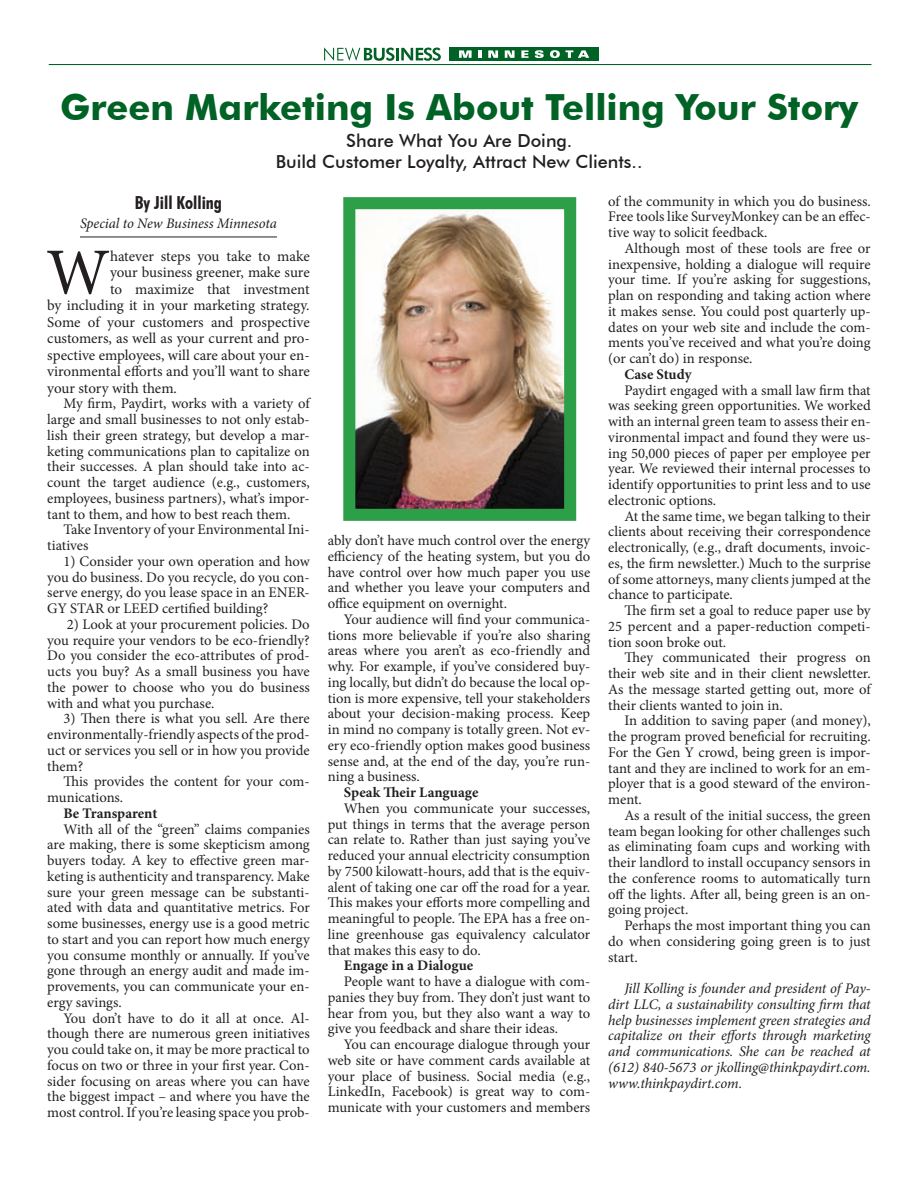
<style>
.page{position:relative;width:918px;height:1188px;background:#fff}
.page>*{position:absolute;margin:0;border:0;box-sizing:border-box;transform-origin:0 0}
.Body_First{font:65.7px "Minion Pro";color:#231f20}
.Body_Copy{font:700 36px "Futura BT";color:#006224}
.Body_Copy-2{font:500 18px/21px "Futura BT";color:#231f20;text-align:center}
.Credit_2nd_line{font:700 condensed 18px "Futura BT";color:#231f20}
.Body_First-2{font:15px "Minion Pro";letter-spacing:-.005em;color:#231f20}
.Body_Copy-3{font:14.7px/15.8px "Minion Pro";letter-spacing:-.005em;color:#231f20;text-align:justify}
.Body_Copy-4{font:italic 14.7px/15.8px "Minion Pro";letter-spacing:-.01em;color:#231f20;text-align:justify}
.Body_Copy-5{font:700 14.7px "Minion Pro";color:#231f20}
.Credit_2nd_line-2{font:italic 14.55px "Minion Pro";letter-spacing:-.01em;color:#231f20}
</style>
<div class="page">
<hr style="left:49px;top:64px;width:823px;height:1px;background:#006224">
<svg style="left:324px;top:47px;width:117px;height:14px"></svg>
<div style="left:449px;top:47px;width:150px;height:14px;background:#006224"></div>
<svg style="left:459px;top:50px;width:13px;height:8px"></svg>
<svg style="left:478px;top:50px;width:3px;height:8px"></svg>
<svg style="left:488px;top:50px;width:10px;height:8px"></svg>
<svg style="left:505px;top:50px;width:10px;height:8px"></svg>
<svg style="left:521px;top:50px;width:8px;height:8px"></svg>
<svg style="left:535px;top:50px;width:9px;height:8px"></svg>
<svg style="left:550px;top:50px;width:39px;height:8px"></svg>
<hr style="left:80px;top:237px;width:197px;height:1px;background:#231f20">
<img style="left:356px;top:211px;width:207px;height:297px">
<div style="left:343px;top:197px;width:233px;height:324px;border:12px solid #2d9f48"></div>
<p class="Body_Copy" style="left:60px;top:86px;width:800px">Green Marketing Is About Telling Your Story</p>
<p class="Body_Copy-2" style="left:276px;top:130px;width:368px">Share What You Are Doing.<br>Build Customer Loyalty, Attract New Clients..</p>
<p class="Credit_2nd_line" style="left:135px;top:191px;width:89px">By Jill Kolling</p>
<p class="Credit_2nd_line-2" style="left:80px;top:213px;width:198px">Special to New Business Minnesota</p>
<p class="Body_First" style="left:46px;top:229px;width:65px">W</p>
<p class="Body_First-2" style="left:110px;top:246px;width:201px">hatever steps you take to make</p>
<p class="Body_First-2" style="left:110px;top:262px;width:201px">your business greener, make sure</p>
<p class="Body_First-2" style="left:110px;top:279px;width:201px">to maximize that investment</p>
<p class="Body_First-2" style="left:47px;top:295px;width:264px">by including it in your marketing strategy.</p>
<p class="Body_First-2" style="left:47px;top:312px;width:264px">Some of your customers and prospective</p>
<p class="Body_First-2" style="left:47px;top:328px;width:264px">customers, as well as your current and pro-</p>
<p class="Body_First-2" style="left:47px;top:345px;width:264px">spective employees, will care about your en-</p>
<p class="Body_First-2" style="left:47px;top:361px;width:264px">vironmental efforts and you’ll want to share</p>
<p class="Body_First-2" style="left:47px;top:378px;width:131px">your story with them.</p>
<p class="Body_Copy-3" style="left:47px;top:396px;width:264px;text-indent:16px">My firm, Paydirt, works with a variety of large and small businesses to not only estab&shy;lish their green strategy, but develop a mar&shy;keting communications plan to capitalize on their successes. A plan should take into ac&shy;count the target audience (e.g., customers, employees, business partners), what’s impor&shy;tant to them, and how to best reach them.</p>
<p class="Body_Copy-3" style="left:47px;top:522px;width:264px;text-indent:16px">Take Inventory of your Environmental Ini&shy;tiatives</p>
<p class="Body_Copy-3" style="left:47px;top:553px;width:264px;text-indent:16px">1) Consider your own operation and how you do business. Do you recycle, do you con&shy;serve energy, do you lease space in an ENER-GY STAR or LEED certified building?</p>
<p class="Body_Copy-3" style="left:47px;top:616px;width:264px;text-indent:20px">2) Look at your procurement policies. Do you require your vendors to be eco-friendly?<br>Do you consider the eco-attributes of prod&shy;ucts you buy? As a small business you have the power to choose who you do business with and what you purchase.</p>
<p class="Body_Copy-3" style="left:47px;top:711px;width:264px;text-indent:16px">3) Then there is what you sell. Are there environmentally-friendly aspects of the prod&shy;uct or services you sell or in how you provide them?</p>
<p class="Body_Copy-3" style="left:47px;top:774px;width:264px;text-indent:16px">This provides the content for your com&shy;munications.</p>
<p class="Body_Copy-5" style="left:63px;top:803px;width:95px">Be Transparent</p>
<p class="Body_Copy-3" style="left:47px;top:821px;width:264px;text-indent:16px">With all of the “green” claims companies are making, there is some skepticism among buyers today. A key to effective green mar&shy;keting is authenticity and transparency. Make sure your green message can be substanti&shy;ated with data and quantitative metrics. For some businesses, energy use is a good metric to start and you can report how much energy you consume monthly or annually. If you’ve gone through an energy audit and made im&shy;provements, you can communicate your en&shy;ergy savings.</p>
<p class="Body_Copy-3" style="left:47px;top:1010px;width:264px;text-indent:16px">You don’t have to do it all at once. Al&shy;though there are numerous green initiatives you could take on, it may be more practical to focus on two or three in your first year. Con&shy;sider focusing on areas where you can have the biggest impact – and where you have the most control. If you’re leasing space you prob-</p>
<p class="Body_Copy-3" style="left:328px;top:533px;width:264px">ably don’t have much control over the energy efficiency of the heating system, but you do have control over how much paper you use and whether you leave your computers and office equipment on overnight.</p>
<p class="Body_Copy-3" style="left:328px;top:611px;width:264px;text-indent:16px">Your audience will find your communica&shy;tions more believable if you’re also sharing areas where you aren’t as eco-friendly and why. For example, if you’ve considered buy&shy;ing locally, but didn’t do because the local op&shy;tion is more expensive, tell your stakeholders about your decision-making process. Keep in mind no company is totally green. Not ev&shy;ery eco-friendly option makes good business sense and, at the end of the day, you’re run&shy;ning a business.</p>
<p class="Body_Copy-5" style="left:344px;top:782px;width:136px">Speak Their Language</p>
<p class="Body_Copy-3" style="left:328px;top:800px;width:264px;text-indent:16px">When you communicate your successes, put things in terms that the average person can relate to. Rather than just saying you’ve reduced your annual electricity consumption by 7500 kilowatt-hours, add that is the equiv&shy;alent of taking one car off the road for a year.<br>This makes your efforts more compelling and meaningful to people. The EPA has a free on&shy;line greenhouse gas equivalency calculator that makes this easy to do.</p>
<p class="Body_Copy-5" style="left:344px;top:955px;width:131px">Engage in a Dialogue</p>
<p class="Body_Copy-3" style="left:328px;top:974px;width:264px;text-indent:16px">People want to have a dialogue with com&shy;panies they buy from. They don’t just want to hear from you, but they also want a way to give you feedback and share their ideas.</p>
<p class="Body_Copy-3" style="left:328px;top:1037px;width:264px;text-indent:16px">You can encourage dialogue through your web site or have comment cards available at your place of business. Social media (e.g., LinkedIn, Facebook) is great way to com&shy;municate with your customers and members</p>
<p class="Body_Copy-3" style="left:608px;top:193px;width:264px">of the community in which you do business.<br>Free tools like SurveyMonkey can be an effec&shy;tive way to solicit feedback.</p>
<p class="Body_Copy-3" style="left:608px;top:240px;width:264px;text-indent:16px">Although most of these tools are free or inexpensive, holding a dialogue will require your time. If you’re asking for suggestions, plan on responding and taking action where it makes sense. You could post quarterly up&shy;dates on your web site and include the com&shy;ments you’ve received and what you’re doing (or can’t do) in response.</p>
<p class="Body_Copy-5" style="left:624px;top:364px;width:69px">Case Study</p>
<p class="Body_Copy-3" style="left:608px;top:382px;width:264px;text-indent:16px">Paydirt engaged with a small law firm that was seeking green opportunities. We worked with an internal green team to assess their en&shy;vironmental impact and found they were us&shy;ing 50,000 pieces of paper per employee per year. We reviewed their internal processes to identify opportunities to print less and to use electronic options.</p>
<p class="Body_Copy-3" style="left:608px;top:508px;width:264px;text-indent:16px">At the same time, we began talking to their clients about receiving their correspondence electronically, (e.g., draft documents, invoic&shy;es, the firm newsletter.) Much to the surprise of some attorneys, many clients jumped at the chance to participate.</p>
<p class="Body_Copy-3" style="left:608px;top:603px;width:264px;text-indent:16px">The firm set a goal to reduce paper use by 25 percent and a paper-reduction competi&shy;tion soon broke out.</p>
<p class="Body_Copy-3" style="left:608px;top:650px;width:264px;text-indent:16px">They communicated their progress on their web site and in their client newsletter.<br>As the message started getting out, more of their clients wanted to join in.</p>
<p class="Body_Copy-3" style="left:608px;top:713px;width:264px;text-indent:16px">In addition to saving paper (and money), the program proved beneficial for recruiting.<br>For the Gen Y crowd, being green is impor&shy;tant and they are inclined to work for an em&shy;ployer that is a good steward of the environ&shy;ment.</p>
<p class="Body_Copy-3" style="left:608px;top:807px;width:264px;text-indent:16px">As a result of the initial success, the green team began looking for other challenges such as eliminating foam cups and working with their landlord to install occupancy sensors in the conference rooms to automatically turn off the lights. After all, being green is an on&shy;going project.</p>
<p class="Body_Copy-3" style="left:608px;top:918px;width:264px;text-indent:16px">Perhaps the most important thing you can do when considering going green is to just start.</p>
<p class="Body_Copy-4" style="left:608px;top:981px;width:264px;text-indent:16px">Jill Kolling is founder and president of Pay&shy;dirt LLC, a sustainability consulting firm that help businesses implement green strategies and capitalize on their efforts through marketing and communications. She can be reached at (612) 840-5673 or jkolling@thinkpaydirt.com. www.thinkpaydirt.com.</p>
</div>
